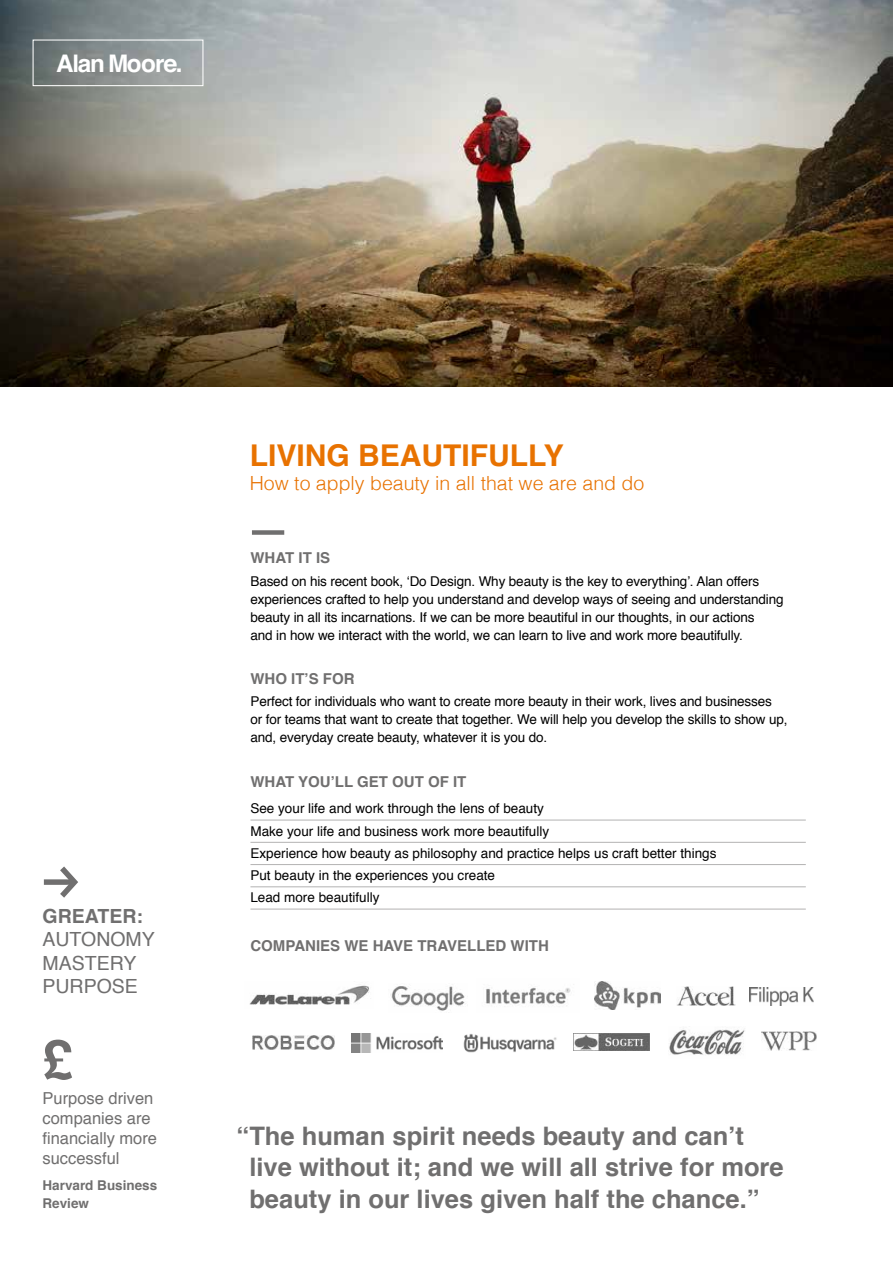
<style>
.page{position:relative;width:893px;height:1263px;background:#fff}
.page>*{position:absolute;margin:0;border:0;box-sizing:border-box;transform-origin:0 0}
.t1{font:700 54.75px "Helvetica";color:#706f6f}
.t2{font:700 30px "Helvetica";color:#e87200}
.t3{font:700 25.5px/31.5px "Helvetica";color:#706f6f}
.t4{font:700 24.15px "Helvetica";letter-spacing:-.045em;color:#fff}
.t5{font:300 19.5px "Helvetica";color:#e87200}
.t6{font:19.5px/23.4px "Helvetica";color:#706f6f}
.t7{font:700 19.5px "Helvetica";color:#706f6f}
.t8{font:16.5px/19.8px "Helvetica";color:#706f6f}
.t9{font:700 15px "Helvetica";color:#706f6f}
.t10{font:13.5px/18px "Helvetica";letter-spacing:-.01em;color:#000}
.t11{font:700 13.5px/18px "Helvetica";color:#706f6f}
</style>
<div class="page">
<hr style="left:250px;top:820px;width:556px;height:1px;background:#b3b2b2">
<hr style="left:250px;top:842px;width:556px;height:1px;background:#b3b2b2">
<hr style="left:250px;top:864px;width:556px;height:1px;background:#b3b2b2">
<hr style="left:250px;top:886px;width:556px;height:1px;background:#b3b2b2">
<hr style="left:250px;top:909px;width:556px;height:1px;background:#b3b2b2">
<img style="left:0;top:0;width:893px;height:387px">
<div style="left:33px;top:40px;width:170px;height:46px;border:1px solid #fff"></div>
<div style="left:252px;top:530px;width:32px;height:5px;background:#706f6f"></div>
<img style="left:249px;top:985px;width:120px;height:20px">
<img style="left:390px;top:986px;width:75px;height:25px">
<img style="left:485px;top:987px;width:86px;height:19px">
<img style="left:594px;top:982px;width:66px;height:27px">
<img style="left:677px;top:986px;width:59px;height:20px">
<img style="left:252px;top:1035px;width:83px;height:14px">
<img style="left:351px;top:1033px;width:91px;height:20px">
<img style="left:463px;top:1034px;width:94px;height:18px">
<img style="left:749px;top:988px;width:64px;height:18px">
<img style="left:573px;top:1033px;width:77px;height:17px">
<img style="left:669px;top:1029px;width:76px;height:26px">
<img style="left:761px;top:1031px;width:55px;height:19px">
<h3 class="t4" style="left:56px;top:44px;width:128px">Alan Moore.</h3>
<h3 class="t7" style="left:43px;top:900px;width:102px">GREATER:</h3>
<h3 class="t6" style="left:43px;top:928px;width:114px">AUTONOMY<br>MASTERY<br>PURPOSE</h3>
<h1 class="t1" style="left:43px;top:1015px;width:32px">£</h1>
<p class="t8" style="left:43px;top:1089px;width:116px">Purpose driven companies are financially more successful</p>
<p class="t11" style="left:43px;top:1176px;width:116px">Harvard Business<br>Review</p>
<h2 class="t2" style="left:250px;top:431px;width:315px">LIVING BEAUTIFULLY</h2>
<h3 class="t5" style="left:250px;top:466px;width:396px">How to apply beauty in all that we are and do</h3>
<p class="t9" style="left:250px;top:546px;width:81px">WHAT IT IS</p>
<p class="t10" style="left:250px;top:572px;width:535px">Based on his recent book, ‘Do Design. Why beauty is the key to everything’. Alan offers experiences crafted to help you understand and develop ways of seeing and understanding beauty in all its incarnations. If we can be more beautiful in our thoughts, in our actions<br>and in how we interact with the world, we can learn to live and work more beautifully.</p>
<p class="t9" style="left:250px;top:667px;width:106px">WHO IT’S FOR</p>
<p class="t10" style="left:250px;top:693px;width:539px">Perfect for individuals who want to create more beauty in their work, lives and businesses<br>or for teams that want to create that together. We will help you develop the skills to show up, and, everyday create beauty, whatever it is you do.</p>
<p class="t9" style="left:250px;top:769px;width:217px">WHAT YOU’LL GET OUT OF IT</p>
<p class="t10" style="left:250px;top:798px;width:467px;line-height:22.2px">See your life and work through the lens of beauty<br>Make your life and business work more beautifully<br>Experience how beauty as philosophy and practice helps us craft better things Put beauty in the experiences you create<br>Lead more beautifully</p>
<p class="t9" style="left:250px;top:934px;width:300px">COMPANIES WE HAVE TRAVELLED WITH</p>
<h3 class="t3" style="left:249px;top:1120px;width:536px;text-indent:-13px">“The human spirit needs beauty and can’t live without it; and we will all strive for more beauty in our lives given half the chance.”</h3>
</div>
